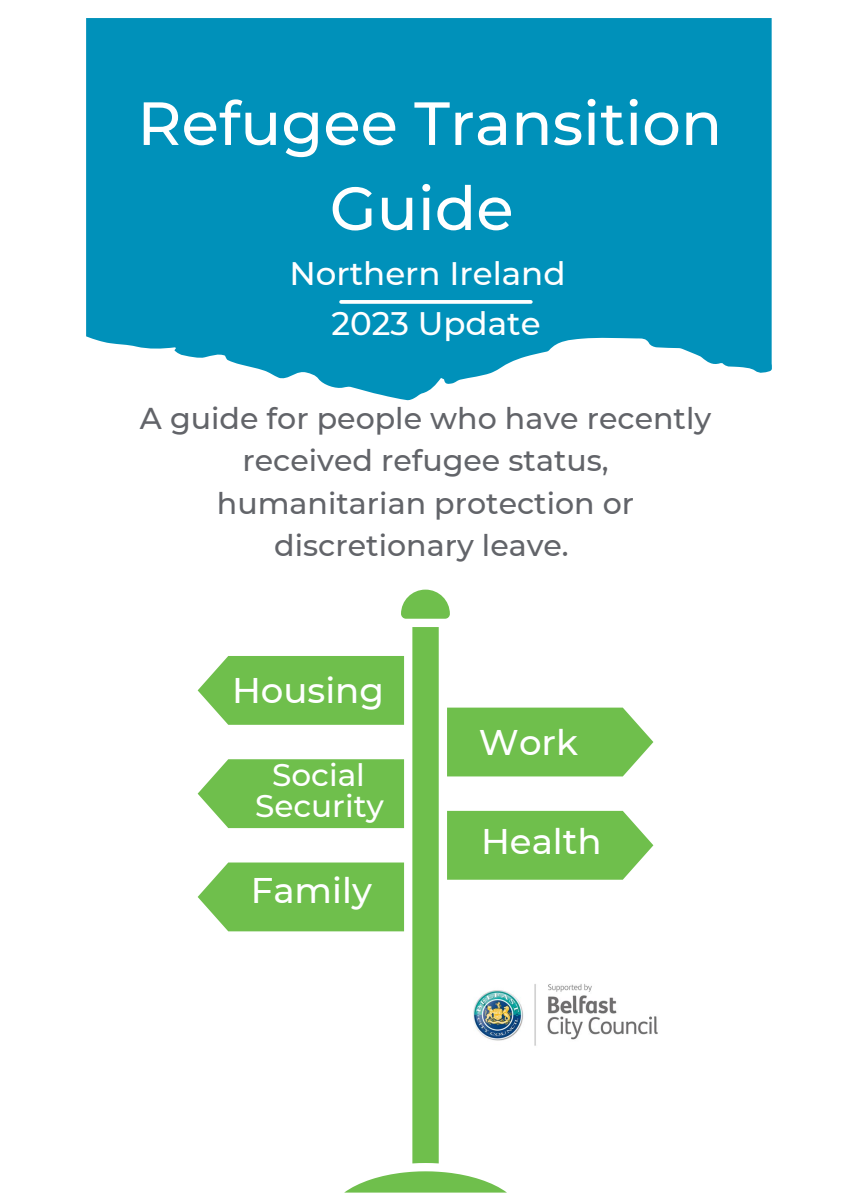
<style>
.page{position:relative;width:856px;height:1193px;background:#fff}
.page>*{position:absolute;margin:0;border:0;box-sizing:border-box;transform-origin:0 0}
.t1{font:500 60.8px/85px "Montserrat";color:#fff;text-align:center}
.t2{font:500 35.55px "Montserrat";color:#fff}
.t3{font:500 32.5px "Montserrat";color:#fff}
.t4{font:500 31.15px "Montserrat";color:#fff}
.t5{font:500 30.1px/42px "Montserrat";color:#626469;text-align:center}
</style>
<div class="page">
<svg style="left:447px;top:707px;width:206px;height:69px;background:#7ac45a"></svg>
<svg style="left:447px;top:810px;width:206px;height:69px;background:#7bc45a"></svg>
<svg style="left:198px;top:759px;width:206px;height:68px;background:#79c359"></svg>
<svg style="left:198px;top:656px;width:206px;height:68px;background:#79c358"></svg>
<svg style="left:198px;top:862px;width:206px;height:69px;background:#7ac45a"></svg>
<svg style="left:412px;top:627px;width:27px;height:536px;background:#75c153"></svg>
<svg style="left:401px;top:589px;width:49px;height:29px"></svg>
<svg style="left:345px;top:1171px;width:161px;height:21px"></svg>
<svg style="left:86px;top:18px;width:686px;height:382px;background:#189bc0"></svg>
<svg style="left:341px;top:300px;width:190px;height:4px"></svg>
<img style="left:473px;top:984px;width:185px;height:62px">
<h1 class="t1" style="left:137px;top:81px;width:586px">Refugee Transition<br>Guide</h1>
<p class="t3" style="left:289px;top:253px;width:278px">Northern Ireland</p>
<p class="t3" style="left:331px;top:303px;width:211px">2023 Update</p>
<p class="t5" style="left:140px;top:397px;width:573px">A guide for people who have recently received refugee status, humanitarian protection or discretionary leave.</p>
<p class="t2" style="left:232px;top:668px;width:154px">Housing</p>
<p class="t4" style="left:272px;top:755px;width:94px">Social</p>
<p class="t4" style="left:255px;top:787px;width:131px">Security</p>
<p class="t2" style="left:251px;top:868px;width:123px">Family</p>
<p class="t2" style="left:479px;top:720px;width:101px">Work</p>
<p class="t2" style="left:481px;top:819px;width:122px">Health</p>
</div>
